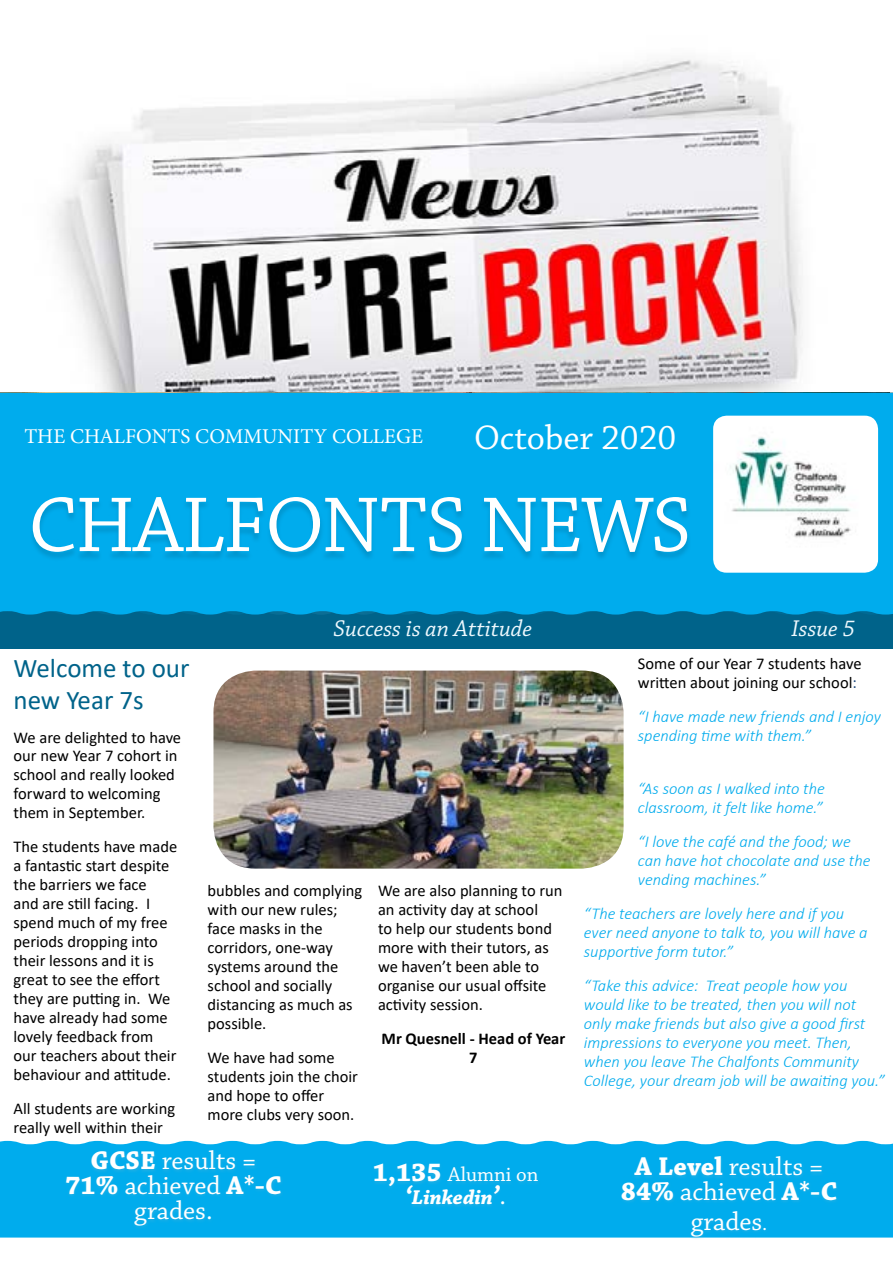
<style>
.page{position:relative;width:893px;height:1263px;background:#fff}
.page>*{position:absolute;margin:0;border:0;box-sizing:border-box;transform-origin:0 0}
.t1{font:81.9px "Chaparral Pro";letter-spacing:-.02em;color:#fff}
.t2{font:36px "Chaparral Pro";color:#fff}
.t3{font:27px/25px "Chaparral Pro";color:#fff;text-align:center}
.t4{font:27px/31px "Calibri";color:#00638a}
.t5{font:italic 24px "Chaparral Pro";color:#eff9fe}
.t6{font:21px "Minion Pro";color:#fff}
.t7{font:21px/22.6px "Chaparral Pro";color:#fff;text-align:center}
.t8{font:16.5px/18.9px "Calibri";color:#000}
.t9{font:italic 300 16.5px/18.9px "Calibri";color:#00abed}
.t10{font:700 16.5px/18.9px "Calibri";color:#000;text-align:center}
.s1{color:#1f497d}
.s2{font-weight:700}
.s3{font-weight:700;font-size:27px}
.s4{font-weight:700;font-style:italic;font-size:27px}
.s5{font-weight:700;font-style:italic}
.s6{font-size:27px}
.s7{font-size:21px}
</style>
<div class="page">
<div style="left:0;top:411px;width:893px;height:237px;background:#00638a"></div>
<div style="left:0;top:393px;width:893px;height:221px;background:#00aced"></div>
<div style="left:0;top:1141px;width:893px;height:96px;background:#00aced"></div>
<img style="left:713px;top:416px;width:165px;height:157px">
<div style="left:30px;top:498px;width:660px;height:63px;background:#00638a;opacity:.3"></div>
<div style="left:63px;top:1151px;width:221px;height:78px;background:#46b3da;opacity:.4"></div>
<div style="left:621px;top:1157px;width:217px;height:82px;background:#46b3da;opacity:.4"></div>
<div style="left:372px;top:1163px;width:169px;height:46px;background:#46b3da;opacity:.4"></div>
<img style="left:55px;top:59px;width:748px;height:333px">
<img style="left:213px;top:671px;width:411px;height:197px">
<p class="t6" style="left:24px;top:422px;width:400px">THE CHALFONTS COMMUNITY COLLEGE</p>
<h2 class="t2" style="left:474px;top:418px;width:204px">October 2020</h2>
<h1 class="t1" style="left:29px;top:480px;width:664px">CHALFONTS NEWS</h1>
<h3 class="t4" style="left:14px;top:652px;width:178px">Welcome to our new Year 7s</h3>
<p class="t8" style="left:14px;top:727px;width:169px">We are delighted to have our new Year 7 cohort in school and really looked forward to welcoming them in September.</p>
<p class="t8" style="left:14px;top:837px;width:165px">The students have made a fantastic start despite the barriers we face<br>and are still facing. I spend much of my free periods dropping into their lessons and it is great to see the effort they are putting in. We have already had some lovely feedback from our teachers about their behaviour and attitude.</p>
<p class="t8" style="left:14px;top:1099px;width:163px">All students are working really well within their</p>
<h3 class="t5" style="left:333px;top:615px;width:200px">Success is an Attitude</h3>
<h3 class="t5" style="left:791px;top:615px;width:65px">Issue 5</h3>
<p class="t8" style="left:208px;top:881px;width:156px">bubbles and complying with our new rules; face masks in the corridors, one-way systems around the school and socially distancing as much as possible.</p>
<p class="t8" style="left:208px;top:1047px;width:152px">We have had some students join the choir and hope to offer more clubs very soon.</p>
<p class="t8" style="left:378px;top:881px;width:186px">We are also planning to run an activity day at school<br>to help our students bond more with their tutors, as we haven’t been able to organise our usual offsite activity session.</p>
<p class="t10" style="left:382px;top:1029px;width:185px">Mr Quesnell - Head of Year<br>7</p>
<p class="t8" style="left:638px;top:654px;width:225px">Some of our Year 7 students have written about joining our school<span class="s1">:</span></p>
<p class="t9" style="left:638px;top:707px;width:244px">“I have made new friends and I enjoy spending time with them.”</p>
<p class="t9" style="left:638px;top:779px;width:188px">“As soon as I walked into the classroom, it felt like home.”</p>
<p class="t9" style="left:638px;top:832px;width:234px">“I love the café and the food; we can have hot chocolate and use the vending machines.”</p>
<p class="t9" style="left:584px;top:904px;width:285px">“The teachers are lovely here and if you ever need anyone to talk to, you will have a supportive form tutor.”</p>
<p class="t9" style="left:584px;top:976px;width:302px">“Take this advice: Treat people how you would like to be treated, then you will not only make friends but also give a good first impressions to everyone you meet. Then, when you leave The Chalfonts Community College, your dream job will be awaiting you.”</p>
<h3 class="t3" style="left:65px;top:1149px;width:218px"><span class="s2">GCSE</span> results =<br><span class="s2">71%</span> achieved <span class="s2">A*-C </span>grades.</h3>
<p class="t7" style="left:373px;top:1164px;width:167px"><span class="s3">1,135</span> Alumni on <span class="s4">‘</span><span class="s5">Linkedin</span><span class="s4">’</span><span class="s6">.</span></p>
<h3 class="t3" style="left:621px;top:1155px;width:218px"><span class="s2">A Level</span> results =<br><span class="s2">84%</span> achieved <span class="s2">A*-C</span></h3>
<h3 class="t3" style="left:691px;top:1210px;width:78px">grades<span class="s7">.</span></h3>
</div>
